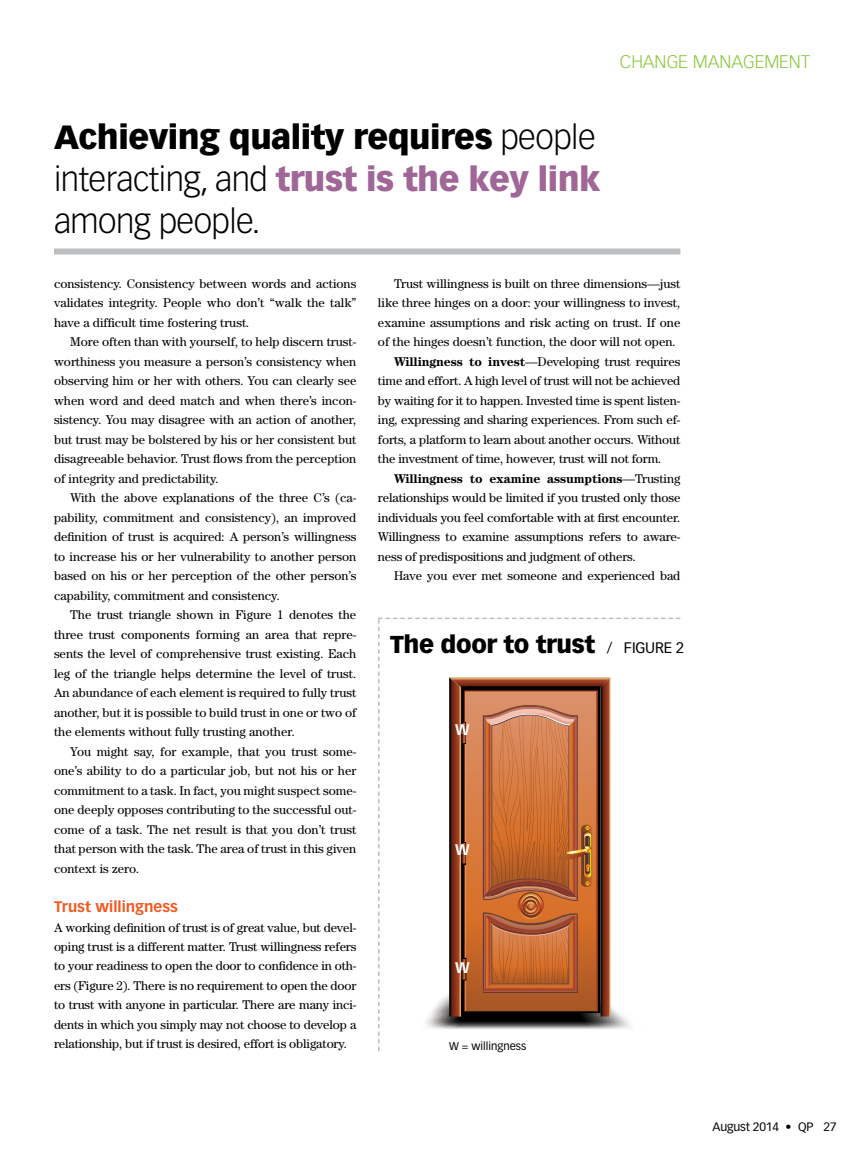
<style>
.page{position:relative;width:864px;height:1161px;background:#fff}
.page>*{position:absolute;margin:0;border:0;box-sizing:border-box;transform-origin:0 0}
.t1{font:300 33px/42px "Vectora LT Std";letter-spacing:-.015em;color:#000}
.t2{font:900 24px "Vectora LT Std";letter-spacing:-.015em;color:#000}
.t3{font:300 18px "Vectora LT Std";color:#8dc63f}
.t4{font:700 15.15px "Vectora LT Std";color:#fff}
.t5{font:700 15px "Vectora LT Std";color:#f15a22}
.t6{font:12.75px/19.5px "Century Std";letter-spacing:-.01em;color:#000;text-align:justify}
.t7{font:700 12.75px "Century Std";letter-spacing:-.01em;color:#000}
.t8{font:12px "Vectora LT Std";letter-spacing:-.015em;color:#000}
.t9{font:10.95px "Vectora LT Std";color:#000}
.s1{font-weight:900}
.s2{font-weight:900;color:#9f6697}
.s3{font-weight:700}
.s4{font-weight:400}
.s5{font-weight:400;font-size:15px}
</style>
<div class="page">
<svg style="left:378px;top:618px;width:302px;height:433px"></svg>
<div style="left:54px;top:249px;width:626px;height:6px;background:#bcbec0"></div>
<h3 class="t3" style="left:620px;top:51px;width:192px">CHANGE MANAGEMENT</h3>
<h1 class="t1" style="left:54px;top:117px;width:548px"><span class="s1">Achieving quality requires</span> people interacting, and <span class="s2">trust is the key link </span>among people.</h1>
<p class="t6" style="left:54px;top:274px;width:304px">consistency. Consistency between words and actions validates integrity. People who don’t “walk the talk” have a difficult time fostering trust.</p>
<p class="t6" style="left:54px;top:332px;width:304px;text-indent:16px">More often than with yourself, to help discern trust&shy;worthiness you measure a person’s consistency when observing him or her with others. You can clearly see when word and deed match and when there’s incon&shy;sistency. You may disagree with an action of another, but trust may be bolstered by his or her consistent but disagreeable behavior. Trust flows from the perception of integrity and predictability.</p>
<p class="t6" style="left:54px;top:488px;width:304px;text-indent:16px">With the above explanations of the three C’s (ca&shy;pability, commitment and consistency), an improved definition of trust is acquired: A person’s willingness to increase his or her vulnerability to another person based on his or her perception of the other person’s capability, commitment and consistency.</p>
<p class="t6" style="left:54px;top:605px;width:304px;text-indent:16px">The trust triangle shown in Figure 1 denotes the three trust components forming an area that repre&shy;sents the level of comprehensive trust existing. Each leg of the triangle helps determine the level of trust.<br>An abundance of each element is required to fully trust another, but it is possible to build trust in one or two of the elements without fully trusting another.</p>
<p class="t6" style="left:54px;top:742px;width:304px;text-indent:16px">You might say, for example, that you trust some&shy;one’s ability to do a particular job, but not his or her commitment to a task. In fact, you might suspect some&shy;one deeply opposes contributing to the successful out&shy;come of a task. The net result is that you don’t trust that person with the task. The area of trust in this given context is zero.</p>
<p class="t5" style="left:54px;top:898px;width:126px">Trust willingness</p>
<p class="t6" style="left:54px;top:917px;width:304px">A working definition of trust is of great value, but devel&shy;oping trust is a different matter. Trust willingness refers to your readiness to open the door to confidence in oth&shy;ers (Figure 2). There is no requirement to open the door to trust with anyone in particular. There are many inci&shy;dents in which you simply may not choose to develop a relationship, but if trust is desired, effort is obligatory.</p>
<p class="t6" style="left:394px;top:274px;width:288px">Trust willingness is built on three dimensions—just</p>
<p class="t6" style="left:378px;top:293px;width:304px">like three hinges on a door: your willingness to invest,</p>
<p class="t6" style="left:378px;top:313px;width:304px">examine assumptions and risk acting on trust. If one</p>
<p class="t6" style="left:378px;top:332px;width:299px">of the hinges doesn’t function, the door will not open.</p>
<p class="t6" style="left:394px;top:352px;width:288px"><span class="s3">Willingness to invest</span>—Developing trust requires</p>
<p class="t6" style="left:378px;top:371px;width:304px">time and effort. A high level of trust will not be achieved</p>
<p class="t6" style="left:378px;top:391px;width:304px">by waiting for it to happen. Invested time is spent listen-</p>
<p class="t6" style="left:378px;top:410px;width:304px">ing, expressing and sharing experiences. From such ef-</p>
<p class="t6" style="left:378px;top:430px;width:304px">forts, a platform to learn about another occurs. Without</p>
<p class="t6" style="left:378px;top:449px;width:285px">the investment of time, however, trust will not form.</p>
<p class="t7" style="left:394px;top:471px;width:288px">Willingness to examine assumptions<span class="s4">—Trusting</span></p>
<p class="t6" style="left:378px;top:488px;width:304px">relationships would be limited if you trusted only those</p>
<p class="t6" style="left:378px;top:508px;width:304px">individuals you feel comfortable with at first encounter.</p>
<p class="t6" style="left:378px;top:527px;width:304px">Willingness to examine assumptions refers to aware-</p>
<p class="t6" style="left:378px;top:547px;width:260px">ness of predispositions and judgment of others.</p>
<p class="t6" style="left:394px;top:566px;width:288px">Have you ever met someone and experienced bad</p>
<h2 class="t2" style="left:390px;top:629px;width:296px">The door to trust <span class="s5">/ FIGURE 2</span></h2>
<p class="t4" style="left:455px;top:721px;width:16px">W</p>
<p class="t4" style="left:455px;top:841px;width:16px">W</p>
<p class="t4" style="left:455px;top:959px;width:16px">W</p>
<p class="t9" style="left:449px;top:1039px;width:79px">W = willingness</p>
<p class="t8" style="left:713px;top:1120px;width:126px">August 2014 • QP 27</p>
</div>
